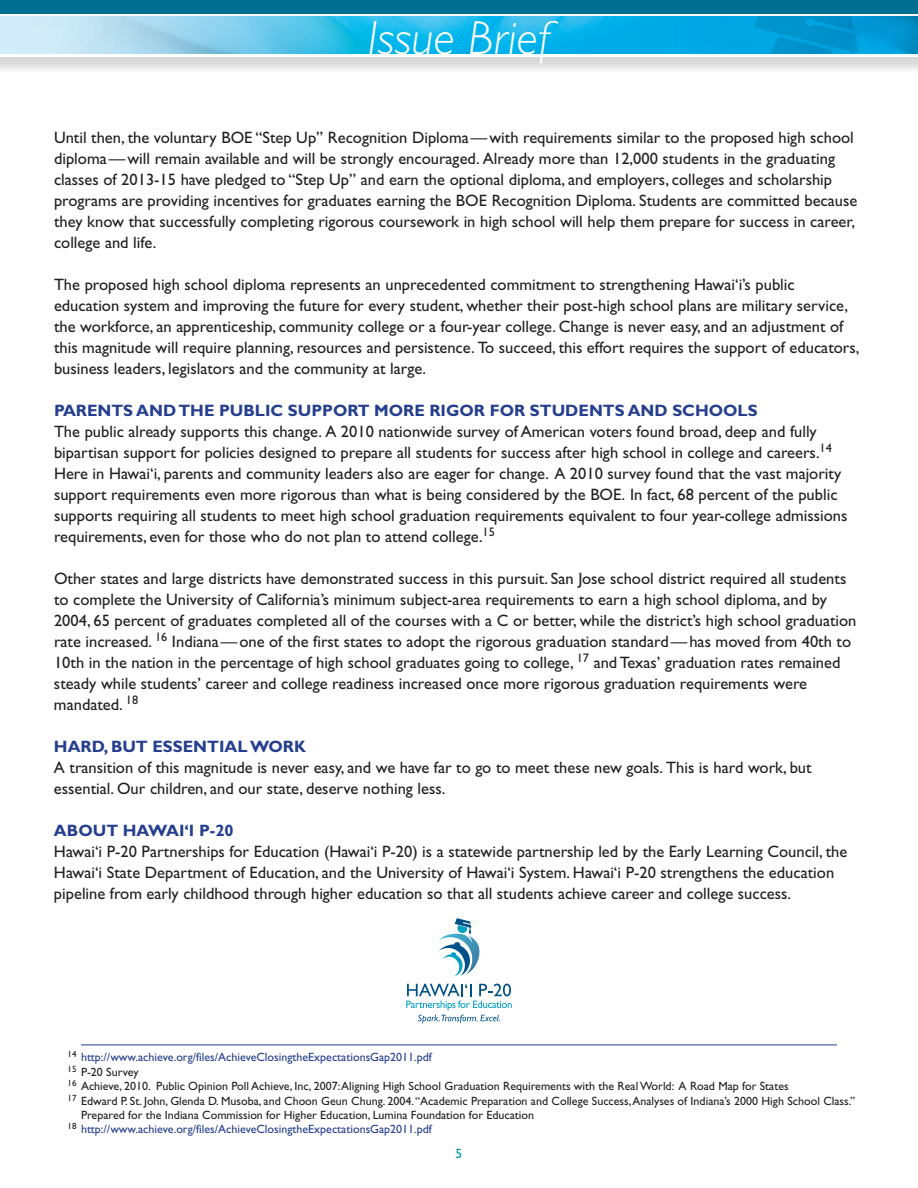
<style>
.page{position:relative;width:918px;height:1188px;background:#fff}
.page>*{position:absolute;margin:0;border:0;box-sizing:border-box;transform-origin:0 0}
.t1{font:italic 300 48px "Gill Sans CE";color:#fff}
.t2{font:16.5px/21px "Gill Sans CE";color:#231f20}
.t3{font:700 16.5px "Gill Sans CE";color:#253f8e}
.t4{font:13.5px "Gill Sans CE";color:#0094ad}
.t5{font:12px "Gill Sans CE";color:#231f20}
.t6{font:12px "Gill Sans CE";color:#253f8e}
</style>
<div class="page">
<div style="left:0;top:0;width:918px;height:76px;background:#231f20;opacity:.18"></div>
<div style="left:0;top:0;width:918px;height:57px;background:#fff"></div>
<div style="left:0;top:0;width:918px;height:14px;background:#006e90"></div>
<img style="left:0;top:16px;width:918px;height:38px">
<hr style="left:81px;top:1045px;width:756px;height:1px;background:#253f8e">
<svg style="left:439px;top:919px;width:41px;height:58px"></svg>
<svg style="left:406px;top:984px;width:106px;height:39px"></svg>
<h1 class="t1" style="left:368px;top:10px;width:184px">Issue Brief</h1>
<p class="t2" style="left:54px;top:127px;width:805px">Until then, the voluntary BOE “Step Up” Recognition Diploma—with requirements similar to the proposed high school diploma—will remain available and will be strongly encouraged. Already more than 12,000 students in the graduating classes of 2013-15 have pledged to “Step Up” and earn the optional diploma, and employers, colleges and scholarship programs are providing incentives for graduates earning the BOE Recognition Diploma. Students are committed because they know that successfully completing rigorous coursework in high school will help them prepare for success in career, college and life.</p>
<p class="t2" style="left:54px;top:274px;width:807px">The proposed high school diploma represents an unprecedented commitment to strengthening Hawai‘i’s public education system and improving the future for every student, whether their post-high school plans are military service, the workforce, an apprenticeship, community college or a four-year college. Change is never easy, and an adjustment of this magnitude will require planning, resources and persistence. To succeed, this effort requires the support of educators, business leaders, legislators and the community at large.</p>
<p class="t3" style="left:54px;top:400px;width:705px">PARENTS AND THE PUBLIC SUPPORT MORE RIGOR FOR STUDENTS AND SCHOOLS</p>
<p class="t2" style="left:54px;top:421px;width:795px">The public already supports this change. A 2010 nationwide survey of American voters found broad, deep and fully bipartisan support for policies designed to prepare all students for success after high school in college and careers.<sup>14<br></sup>Here in Hawai‘i, parents and community leaders also are eager for change. A 2010 survey found that the vast majority support requirements even more rigorous than what is being considered by the BOE. In fact, 68 percent of the public supports requiring all students to meet high school graduation requirements equivalent to four year-college admissions requirements, even for those who do not plan to attend college.<sup>15</sup></p>
<p class="t2" style="left:54px;top:568px;width:804px">Other states and large districts have demonstrated success in this pursuit. San Jose school district required all students to complete the University of California’s minimum subject-area requirements to earn a high school diploma, and by 2004, 65 percent of graduates completed all of the courses with a C or better, while the district’s high school graduation rate increased. <sup>16</sup> Indiana—one of the first states to adopt the rigorous graduation standard—has moved from 40th to 10th in the nation in the percentage of high school graduates going to college, <sup>17</sup> and Texas’ graduation rates remained steady while students’ career and college readiness increased once more rigorous graduation requirements were mandated. <sup>18</sup></p>
<p class="t3" style="left:54px;top:736px;width:253px">HARD, BUT ESSENTIAL WORK</p>
<p class="t2" style="left:54px;top:757px;width:759px">A transition of this magnitude is never easy, and we have far to go to meet these new goals. This is hard work, but essential. Our children, and our state, deserve nothing less.</p>
<p class="t3" style="left:54px;top:820px;width:181px">ABOUT HAWAI‘I P-20</p>
<p class="t2" style="left:54px;top:841px;width:795px">Hawai‘i P-20 Partnerships for Education (Hawai‘i P-20) is a statewide partnership led by the Early Learning Council, the<br>Hawai‘i State Department of Education, and the University of Hawai‘i System. Hawai‘i P-20 strengthens the education pipeline from early childhood through higher education so that all students achieve career and college success.</p>
<p class="t6" style="left:68px;top:1051px;width:366px"><sup>14</sup> http://www.achieve.org/files/AchieveClosingtheExpectationsGap2011.pdf</p>
<p class="t5" style="left:68px;top:1065px;width:73px"><sup>15</sup> P-20 Survey</p>
<p class="t5" style="left:68px;top:1079px;width:723px"><sup>16</sup> Achieve, 2010. Public Opinion Poll Achieve, Inc, 2007: Aligning High School Graduation Requirements with the Real World: A Road Map for States</p>
<p class="t5" style="left:68px;top:1094px;width:789px"><sup>17</sup> Edward P. St. John, Glenda D. Musoba, and Choon Geun Chung. 2004. “Academic Preparation and College Success, Analyses of Indiana’s 2000 High School Class.”</p>
<p class="t5" style="left:81px;top:1108px;width:455px">Prepared for the Indiana Commission for Higher Education, Lumina Foundation for Education</p>
<p class="t6" style="left:68px;top:1123px;width:366px"><sup>18</sup> http://www.achieve.org/files/AchieveClosingtheExpectationsGap2011.pdf</p>
<p class="t4" style="left:456px;top:1146px;width:8px">5</p>
</div>
